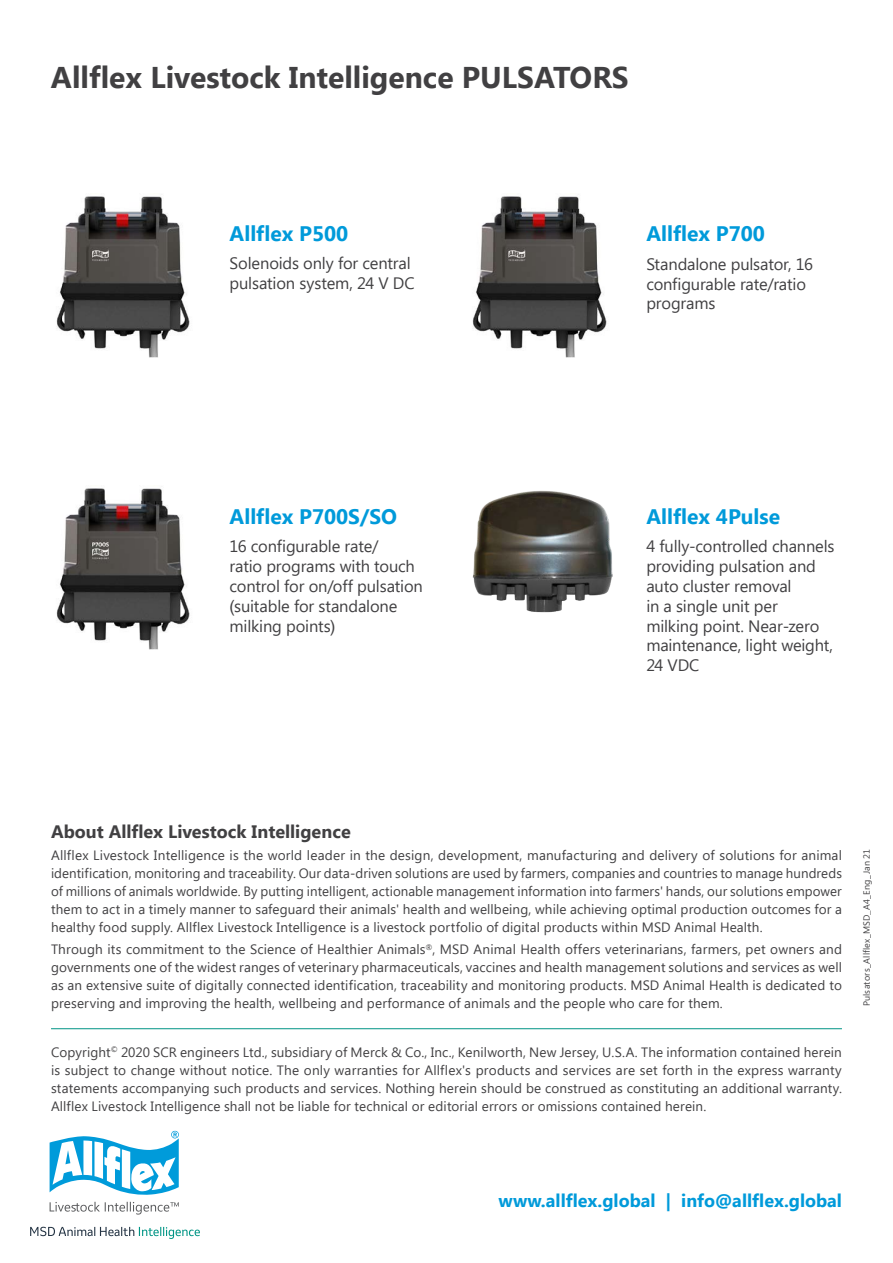
<style>
.page{position:relative;width:893px;height:1263px;background:#fff}
.page>*{position:absolute;margin:0;border:0;box-sizing:border-box;transform-origin:0 0}
.t1{font:700 30px "Segoe UI";color:#414042}
.t2{font:700 21px "Segoe UI";color:#009ada}
.t3{font:700 18px "Segoe UI";color:#009ada}
.t4{font:700 18px "Segoe UI";color:#414042}
.t5{font:16.5px/19.8px "Segoe UI";letter-spacing:-.01em;color:#414042}
.t6{font:13.5px/18px "Segoe UI";letter-spacing:.01em;color:#414042;text-align:justify}
.t7{font:9px "Segoe UI";letter-spacing:.02em;color:#414042}
.s1{font-family:"Arial"}
.s2{font-family:"Minion Pro"}
</style>
<div class="page">
<svg style="left:30px;top:1227px;width:170px;height:12px"></svg>
<svg style="left:50px;top:1131px;width:129px;height:64px"></svg>
<svg style="left:50px;top:1202px;width:129px;height:12px"></svg>
<img style="left:472px;top:490px;width:141px;height:123px">
<img style="left:56px;top:488px;width:134px;height:161px">
<img style="left:56px;top:196px;width:134px;height:161px">
<img style="left:472px;top:196px;width:135px;height:161px">
<hr style="left:51px;top:1028px;width:791px;height:1px;background:#009485">
<h1 class="t1" style="left:51px;top:60px;width:579px">Allflex Livestock Intelligence PULSATORS</h1>
<h2 class="t2" style="left:230px;top:221px;width:120px">Allflex P500</h2>
<p class="t5" style="left:230px;top:254px;width:187px">Solenoids only for central pulsation system, 24 V DC</p>
<h2 class="t2" style="left:646px;top:222px;width:120px">Allflex P700</h2>
<p class="t5" style="left:646px;top:254px;width:168px">Standalone pulsator, 16 configurable rate/ratio programs</p>
<h2 class="t2" style="left:230px;top:505px;width:169px">Allflex P700S/SO</h2>
<p class="t5" style="left:230px;top:537px;width:195px">16 configurable rate/<br>ratio programs with touch control for on/off pulsation <span class="s1">(</span>suitable for standalone milking points<span class="s1">)</span></p>
<h2 class="t2" style="left:646px;top:505px;width:135px">Allflex 4Pulse</h2>
<p class="t5" style="left:646px;top:537px;width:190px">4 fully-controlled channels providing pulsation and auto cluster removal<br>in a single unit per<br>milking point. Near-zero maintenance, light weight,<br>24 VDC</p>
<h3 class="t4" style="left:51px;top:821px;width:301px">About Allflex Livestock Intelligence</h3>
<p class="t6" style="left:51px;top:846px;width:792px">Allflex Livestock Intelligence is the world leader in the design, development, manufacturing and delivery of solutions for animal identification, monitoring and traceability. Our data-driven solutions are used by farmers, companies and countries to manage hundreds of millions of animals worldwide. By putting intelligent, actionable management information into farmers' hands, our solutions empower them to act in a timely manner to safeguard their animals' health and wellbeing, while achieving optimal production outcomes for a healthy food supply. Allflex Livestock Intelligence is a livestock portfolio of digital products within MSD Animal Health.</p>
<p class="t6" style="left:51px;top:940px;width:792px">Through its commitment to the Science of Healthier Animals<sup>®</sup>, MSD Animal Health offers veterinarians, farmers, pet owners and governments one of the widest ranges of veterinary pharmaceuticals, vaccines and health management solutions and services as well as an extensive suite of digitally connected identification, traceability and monitoring products. MSD Animal Health is dedicated to preserving and improving the health, wellbeing and performance of animals and the people who care for them.</p>
<p class="t6" style="left:51px;top:1043px;width:792px">Copyright<sup>©</sup> 2020 SCR engineers Ltd., subsidiary of Merck &amp; Co., Inc., Kenilworth, New Jersey, U.S.A. The information contained herein is subject to change without notice. The only warranties for Allflex's products and services are set forth in the express warranty statements accompanying such products and services. Nothing herein should be construed as constituting an additional warranty.<br>Allflex Livestock Intelligence shall not be liable for technical or editorial errors or omissions contained herein.</p>
<p class="t7" style="left:861px;top:1006px;width:159px;rotate:-90deg">Pulsators_Allflex_MSD<span class="s2">_</span>A4_Eng_Jan 21</p>
<h3 class="t3" style="left:499px;top:1190px;width:345px">www.allflex.global | info@allflex.global</h3>
</div>
